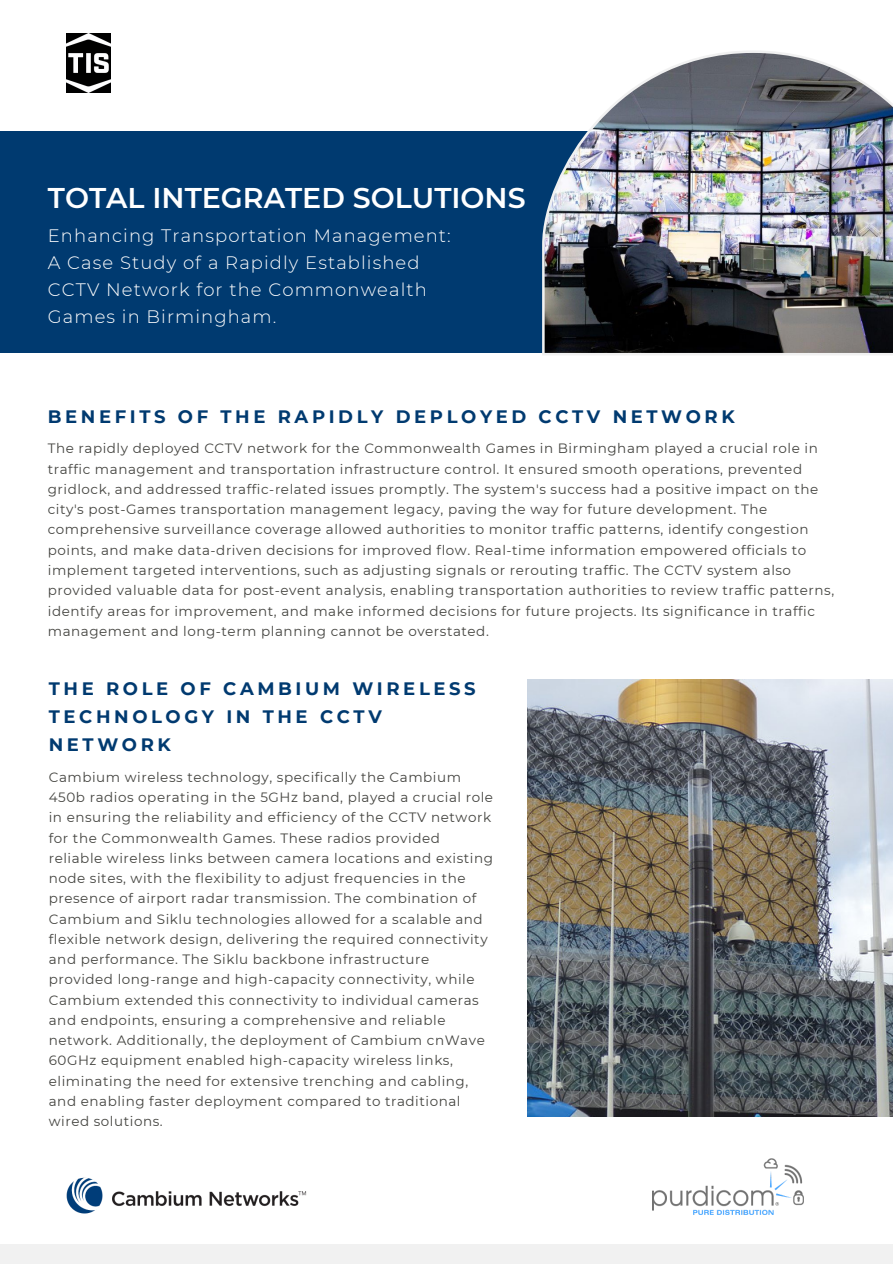
<style>
.page{position:relative;width:893px;height:1264px;background:#fff}
.page>*{position:absolute;margin:0;border:0;box-sizing:border-box;transform-origin:0 0}
.t1{font:600 28.5px "Montserrat";color:#fff}
.t2{font:300 18px/27px "Montserrat";letter-spacing:.06em;color:#fff}
.t3{font:700 18px/28.2px "Montserrat";letter-spacing:.2em;color:#003a70}
.t4{font:13.5px/20.2px "Montserrat";letter-spacing:.04em;color:#444440}
</style>
<div class="page">
<div style="left:0;top:131px;width:892px;height:222px;background:#003a70"></div>
<img style="left:542px;top:51px;width:350px;height:304px">
<div style="left:0;top:1244px;width:892px;height:19px;background:#f1f1f1"></div>
<img style="left:67px;top:34px;width:43px;height:58px">
<img style="left:66px;top:1177px;width:241px;height:37px">
<img style="left:652px;top:1158px;width:151px;height:56px">
<img style="left:528px;top:679px;width:364px;height:437px">
<p class="t1" style="left:48px;top:180px;width:479px">TOTAL INTEGRATED SOLUTIONS</p>
<p class="t2" style="left:48px;top:222px;width:404px">Enhancing Transportation Management:<br>A Case Study of a Rapidly Established CCTV Network for the Commonwealth Games in Birmingham.</p>
<p class="t3" style="left:48px;top:402px;width:688px">BENEFITS OF THE RAPIDLY DEPLOYED CCTV NETWORK</p>
<p class="t4" style="left:48px;top:438px;width:787px">The rapidly deployed CCTV network for the Commonwealth Games in Birmingham played a crucial role in traffic management and transportation infrastructure control. It ensured smooth operations, prevented gridlock, and addressed traffic-related issues promptly. The system's success had a positive impact on the city's post-Games transportation management legacy, paving the way for future development. The comprehensive surveillance coverage allowed authorities to monitor traffic patterns, identify congestion points, and make data-driven decisions for improved flow. Real-time information empowered officials to implement targeted interventions, such as adjusting signals or rerouting traffic. The CCTV system also provided valuable data for post-event analysis, enabling transportation authorities to review traffic patterns, identify areas for improvement, and make informed decisions for future projects. Its significance in traffic management and long-term planning cannot be overstated.</p>
<p class="t3" style="left:49px;top:674px;width:428px">THE ROLE OF CAMBIUM WIRELESS<br>TECHNOLOGY IN THE CCTV<br>NETWORK</p>
<p class="t4" style="left:49px;top:766px;width:446px">Cambium wireless technology, specifically the Cambium 450b radios operating in the 5GHz band, played a crucial role in ensuring the reliability and efficiency of the CCTV network for the Commonwealth Games. These radios provided reliable wireless links between camera locations and existing node sites, with the flexibility to adjust frequencies in the presence of airport radar transmission. The combination of Cambium and Siklu technologies allowed for a scalable and flexible network design, delivering the required connectivity and performance. The Siklu backbone infrastructure provided long-range and high-capacity connectivity, while Cambium extended this connectivity to individual cameras and endpoints, ensuring a comprehensive and reliable network. Additionally, the deployment of Cambium cnWave 60GHz equipment enabled high-capacity wireless links, eliminating the need for extensive trenching and cabling, and enabling faster deployment compared to traditional wired solutions.</p>
</div>
